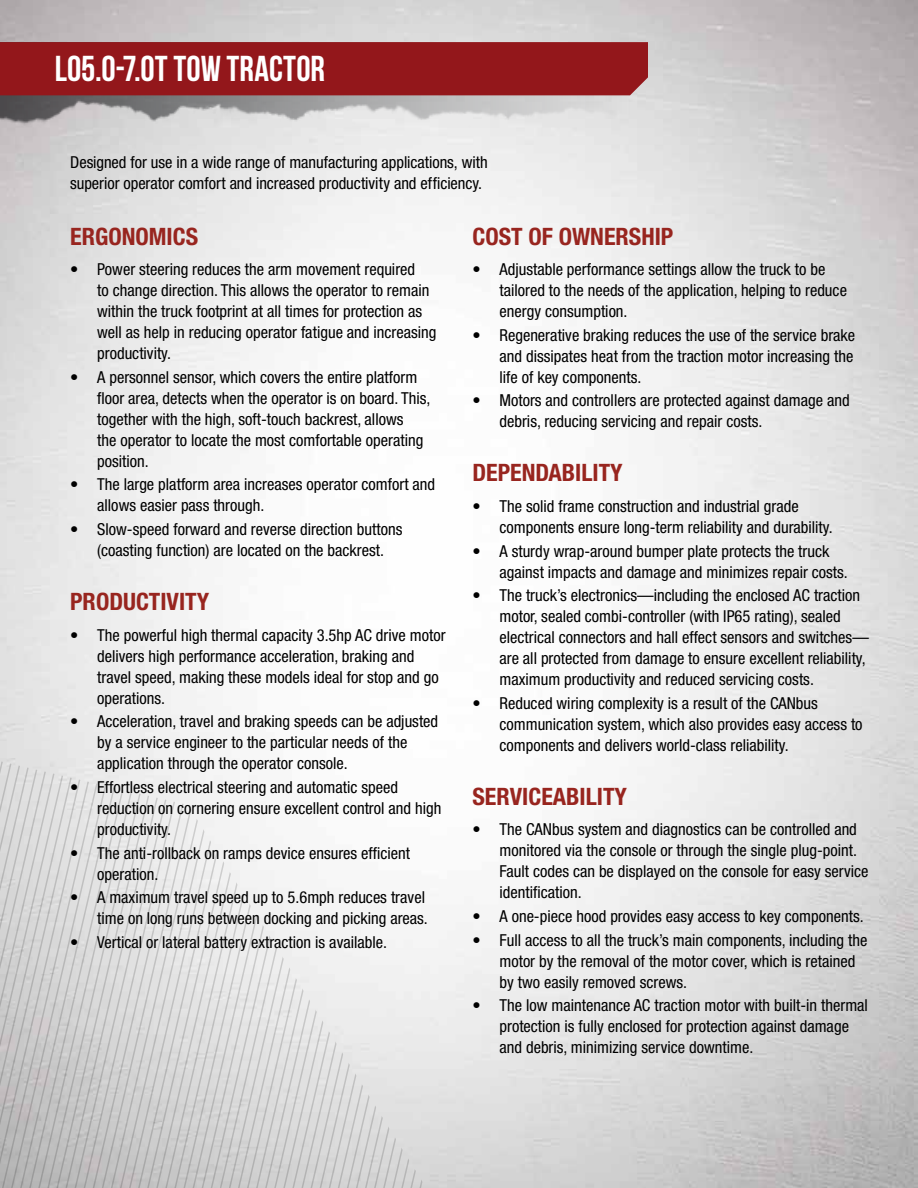
<style>
.page{position:relative;width:918px;height:1188px;background:#fff}
.page>*{position:absolute;margin:0;border:0;box-sizing:border-box;transform-origin:0 0}
.t1{font:36px "Bebas Neue";letter-spacing:.005em;color:#fff}
.t2{font:700 condensed 24px "Helvetica Neue LT Std";color:#98251f}
.t3{font:condensed 16.5px/21px "Helvetica Neue LT Std";color:#000}
</style>
<div class="page">
<img style="left:917px;top:95px;width:1px;height:60px">
<svg style="left:917px;top:42px;width:1px;height:53px"></svg>
<img style="left:0;top:95px;width:629px;height:60px">
<div style="left:0;top:42px;width:648px;height:53px;background:#93171b"></div>
<svg style="left:495px;top:876px;width:7px;height:312px"></svg>
<svg style="left:486px;top:874px;width:9px;height:314px"></svg>
<svg style="left:477px;top:872px;width:9px;height:316px"></svg>
<svg style="left:469px;top:870px;width:8px;height:318px"></svg>
<svg style="left:460px;top:868px;width:9px;height:320px"></svg>
<svg style="left:452px;top:866px;width:8px;height:322px"></svg>
<svg style="left:443px;top:864px;width:9px;height:324px"></svg>
<svg style="left:434px;top:862px;width:9px;height:326px"></svg>
<svg style="left:426px;top:860px;width:8px;height:328px"></svg>
<svg style="left:417px;top:858px;width:9px;height:330px"></svg>
<svg style="left:409px;top:856px;width:8px;height:332px"></svg>
<svg style="left:400px;top:854px;width:9px;height:334px"></svg>
<svg style="left:391px;top:852px;width:9px;height:336px"></svg>
<svg style="left:383px;top:850px;width:8px;height:338px"></svg>
<svg style="left:374px;top:848px;width:9px;height:340px"></svg>
<svg style="left:366px;top:846px;width:8px;height:342px"></svg>
<svg style="left:357px;top:844px;width:9px;height:344px"></svg>
<svg style="left:348px;top:842px;width:9px;height:346px"></svg>
<svg style="left:340px;top:840px;width:8px;height:348px"></svg>
<svg style="left:331px;top:838px;width:9px;height:350px"></svg>
<svg style="left:322px;top:836px;width:9px;height:352px"></svg>
<svg style="left:314px;top:834px;width:8px;height:354px"></svg>
<svg style="left:305px;top:832px;width:9px;height:356px"></svg>
<svg style="left:297px;top:830px;width:8px;height:358px"></svg>
<svg style="left:288px;top:828px;width:9px;height:360px"></svg>
<svg style="left:279px;top:826px;width:9px;height:362px"></svg>
<svg style="left:271px;top:824px;width:8px;height:364px"></svg>
<svg style="left:262px;top:822px;width:9px;height:366px"></svg>
<svg style="left:254px;top:820px;width:8px;height:368px"></svg>
<svg style="left:245px;top:818px;width:9px;height:370px"></svg>
<svg style="left:236px;top:816px;width:9px;height:372px"></svg>
<svg style="left:228px;top:814px;width:8px;height:374px"></svg>
<svg style="left:219px;top:812px;width:9px;height:376px"></svg>
<svg style="left:211px;top:810px;width:8px;height:378px"></svg>
<svg style="left:202px;top:808px;width:9px;height:380px;background:#dcdcdc"></svg>
<svg style="left:193px;top:806px;width:9px;height:382px;background:#dcdcdc"></svg>
<svg style="left:185px;top:804px;width:8px;height:384px;background:#dbdbdb"></svg>
<svg style="left:176px;top:802px;width:9px;height:386px;background:#dadada"></svg>
<svg style="left:168px;top:800px;width:8px;height:388px;background:#d9d9d9"></svg>
<svg style="left:159px;top:798px;width:9px;height:390px;background:#d9d9d9"></svg>
<svg style="left:150px;top:796px;width:9px;height:392px;background:#d8d8d8"></svg>
<svg style="left:142px;top:794px;width:8px;height:394px;background:#d7d7d7"></svg>
<svg style="left:133px;top:792px;width:9px;height:396px;background:#d6d6d6"></svg>
<svg style="left:124px;top:790px;width:9px;height:398px;background:#d5d5d5"></svg>
<svg style="left:116px;top:788px;width:8px;height:400px;background:#d4d4d4"></svg>
<svg style="left:107px;top:786px;width:9px;height:402px;background:#d3d3d3"></svg>
<svg style="left:0;top:760px;width:107px;height:428px;background:#cdcdcd"></svg>
<h1 class="t1" style="left:55px;top:49px;width:272px">LO5.0-7.0T TOW TRACTOR</h1>
<p class="t3" style="left:70px;top:151px;width:419px">Designed for use in a wide range of manufacturing applications, with superior operator comfort and increased productivity and efficiency.</p>
<h2 class="t2" style="left:70px;top:222px;width:129px">ERGONOMICS</h2>
<p class="t3" style="left:97px;top:259px;width:341px;text-indent:-27px">• Power steering reduces the arm movement required<br>to change direction. This allows the operator to remain within the truck footprint at all times for protection as well as help in reducing operator fatigue and increasing productivity.</p>
<p class="t3" style="left:97px;top:366px;width:335px;text-indent:-27px">• A personnel sensor, which covers the entire platform floor area, detects when the operator is on board. This, together with the high, soft-touch backrest, allows<br>the operator to locate the most comfortable operating position.</p>
<p class="t3" style="left:97px;top:474px;width:339px;text-indent:-27px">• The large platform area increases operator comfort and allows easier pass through.</p>
<p class="t3" style="left:70px;top:519px;width:334px;text-align:center">• Slow-speed forward and reverse direction buttons (coasting function) are located on the backrest.</p>
<h2 class="t2" style="left:70px;top:587px;width:141px">PRODUCTIVITY</h2>
<p class="t3" style="left:97px;top:624px;width:350px;text-indent:-27px">• The powerful high thermal capacity 3.5hp AC drive motor delivers high performance acceleration, braking and travel speed, making these models ideal for stop and go operations.</p>
<p class="t3" style="left:97px;top:711px;width:343px;text-indent:-27px">• Acceleration, travel and braking speeds can be adjusted by a service engineer to the particular needs of the application through the operator console.</p>
<p class="t3" style="left:97px;top:777px;width:346px;text-indent:-27px">• Effortless electrical steering and automatic speed reduction on cornering ensure excellent control and high productivity.</p>
<p class="t3" style="left:97px;top:842px;width:314px;text-indent:-27px">• The anti-rollback on ramps device ensures efficient operation.</p>
<p class="t3" style="left:70px;top:887px;width:359px;text-align:right">• A maximum travel speed up to 5.6mph reduces travel time on long runs between docking and picking areas.</p>
<p class="t3" style="left:70px;top:932px;width:318px">• Vertical or lateral battery extraction is available.</p>
<h2 class="t2" style="left:472px;top:222px;width:202px">COST OF OWNERSHIP</h2>
<p class="t3" style="left:499px;top:259px;width:349px;text-indent:-27px">• Adjustable performance settings allow the truck to be tailored to the needs of the application, helping to reduce energy consumption.</p>
<p class="t3" style="left:499px;top:324px;width:357px;text-align:justify;text-indent:-27px">• Regenerative braking reduces the use of the service brake and dissipates heat from the traction motor increasing the life of key components.</p>
<p class="t3" style="left:499px;top:390px;width:352px;text-indent:-27px">• Motors and controllers are protected against damage and debris, reducing servicing and repair costs.</p>
<h2 class="t2" style="left:472px;top:458px;width:152px">DEPENDABILITY</h2>
<p class="t3" style="left:499px;top:495px;width:335px;text-indent:-27px">• The solid frame construction and industrial grade components ensure long-term reliability and durability.</p>
<p class="t3" style="left:499px;top:540px;width:350px;text-indent:-27px">• A sturdy wrap-around bumper plate protects the truck against impacts and damage and minimizes repair costs.</p>
<p class="t3" style="left:499px;top:585px;width:371px;text-indent:-27px">• The truck’s electronics—including the enclosed AC traction motor, sealed combi-controller (with IP65 rating), sealed electrical connectors and hall effect sensors and switches— are all protected from damage to ensure excellent reliability, maximum productivity and reduced servicing costs.</p>
<p class="t3" style="left:499px;top:693px;width:365px;text-indent:-27px">• Reduced wiring complexity is a result of the CANbus communication system, which also provides easy access to components and delivers world-class reliability.</p>
<h2 class="t2" style="left:472px;top:782px;width:156px">SERVICEABILITY</h2>
<p class="t3" style="left:499px;top:819px;width:371px;text-indent:-27px">• The CANbus system and diagnostics can be controlled and monitored via the console or through the single plug-point.<br>Fault codes can be displayed on the console for easy service identification.</p>
<p class="t3" style="left:472px;top:906px;width:393px">• A one-piece hood provides easy access to key components.</p>
<p class="t3" style="left:499px;top:929px;width:369px;text-indent:-27px">• Full access to all the truck’s main components, including the motor by the removal of the motor cover, which is retained by two easily removed screws.</p>
<p class="t3" style="left:499px;top:995px;width:370px;text-indent:-27px">• The low maintenance AC traction motor with built-in thermal protection is fully enclosed for protection against damage and debris, minimizing service downtime.</p>
</div>
